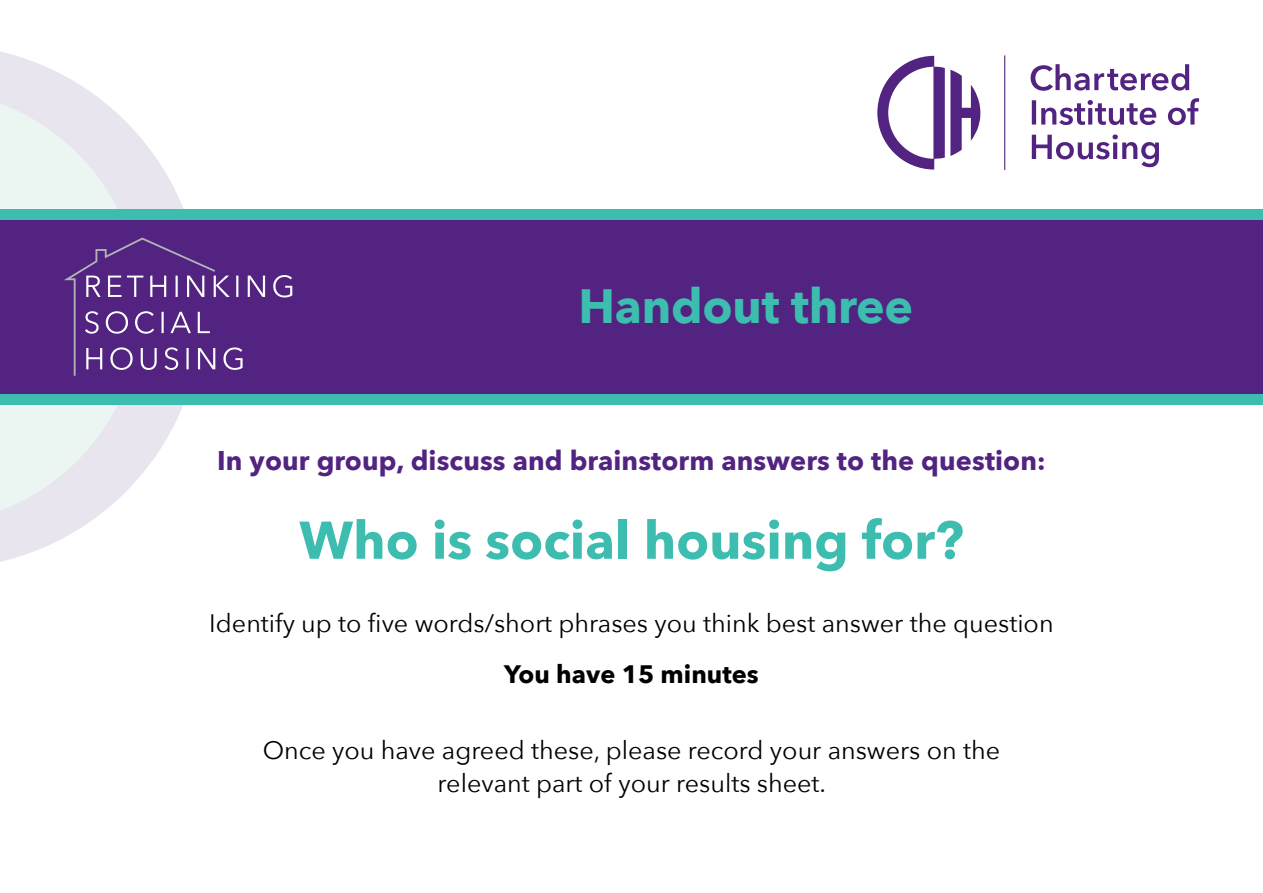
<style>
.page{position:relative;width:1263px;height:893px;background:#fff}
.page>*{position:absolute;margin:0;border:0;box-sizing:border-box;transform-origin:0 0}
.t1{font:700 52.5px "Avenir Next";color:#3dbdaf}
.t2{font:700 48px "Avenir Next";letter-spacing:-.005em;color:#3dbdaf}
.t3{font:700 27px "Avenir Next";letter-spacing:.005em;color:#522380}
.t4{font:25.2px/33px "Avenir Next";color:#000;text-align:center}
.t5{font:700 25.2px "Avenir Next";color:#000}
.s1{font-size:25.5px}
</style>
<div class="page">
<svg style="left:1032px;top:134px;width:127px;height:33px"></svg>
<svg style="left:1032px;top:98px;width:167px;height:27px"></svg>
<svg style="left:1031px;top:64px;width:158px;height:27px"></svg>
<svg style="left:877px;top:56px;width:103px;height:114px"></svg>
<hr style="left:1004px;top:55px;width:1px;height:115px;background:#522380">
<svg style="left:0;top:51px;width:202px;height:511px"></svg>
<svg style="left:0;top:90px;width:141px;height:434px;background:#eaeef1"></svg>
<div style="left:0;top:209px;width:1263px;height:195px;background:#3dbdaf"></div>
<div style="left:0;top:220px;width:1263px;height:174px;background:#522380"></div>
<svg style="left:64px;top:237px;width:228px;height:139px"></svg>
<h2 class="t2" style="left:578px;top:264px;width:336px">Handout three</h2>
<p class="t3" style="left:217px;top:437px;width:830px">In your group, discuss and brainstorm answers to the question<span class="s1">:</span></p>
<h1 class="t1" style="left:299px;top:495px;width:666px">Who is social housing for?</h1>
<p class="t4" style="left:209px;top:605px;width:846px">Identify up to five words/short phrases you think best answer the question</p>
<p class="t5" style="left:504px;top:652px;width:256px">You have 15 minutes</p>
<p class="t4" style="left:263px;top:732px;width:739px">Once you have agreed these, please record your answers on the relevant part of your results sheet.</p>
</div>
